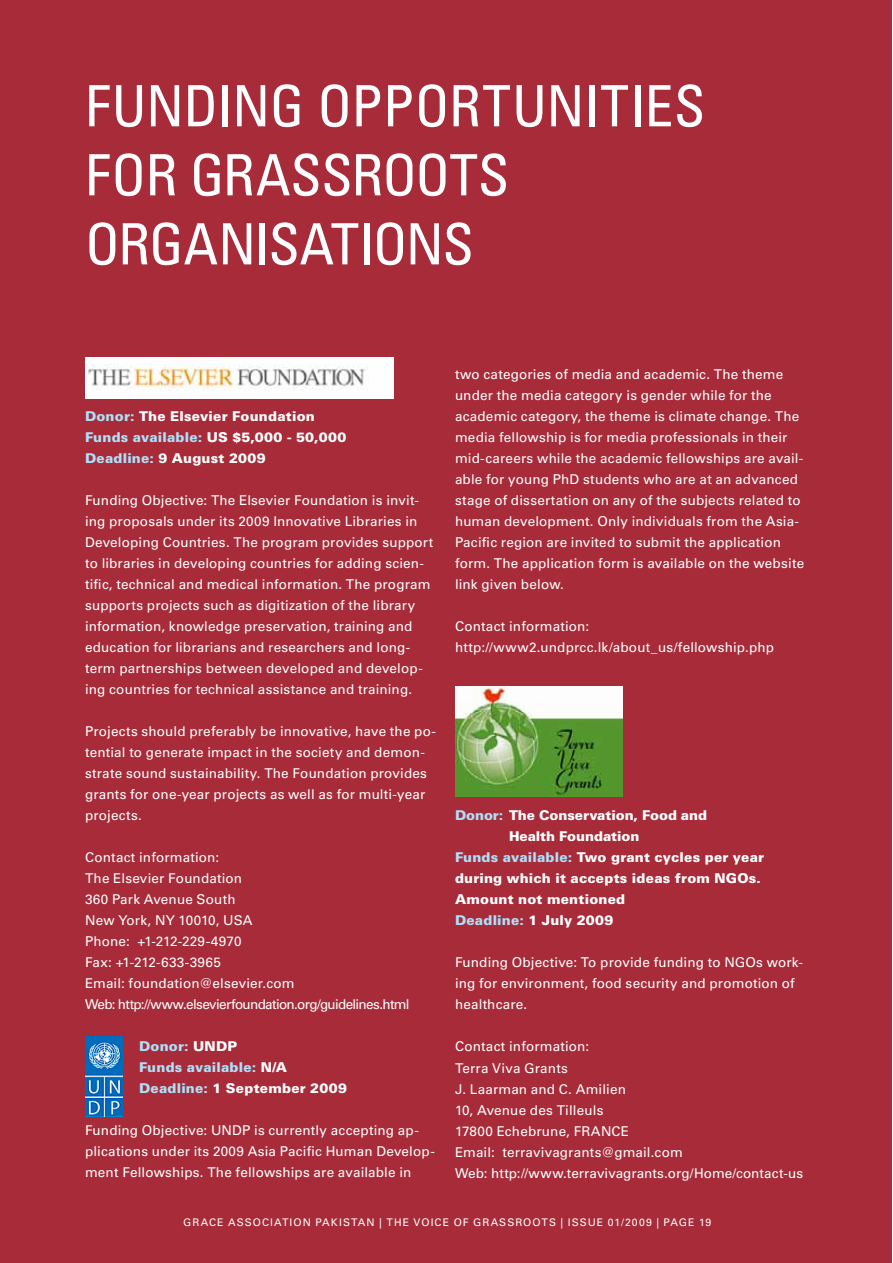
<style>
.page{position:relative;width:893px;height:1263px;background:#fff}
.page>*{position:absolute;margin:0;border:0;box-sizing:border-box;transform-origin:0 0}
.t1{font:condensed 57px/69px "Univers LT Std";letter-spacing:-.01em;color:#fff}
.t2{font:13.5px/21px "Univers LT Std";letter-spacing:.01em;color:#fff}
.t3{font:900 13.5px/21px "Univers LT Std";letter-spacing:.01em;color:#fff}
.t4{font:900 13.5px/21px "Univers LT Std";letter-spacing:.015em;color:#abe1fa}
.t5{font:10.5px "Univers LT Std";letter-spacing:.1em;color:#fff}
.s1{color:#abe1fa}
.s2{color:#fff}
</style>
<div class="page">
<div style="left:1px;top:1px;width:891px;height:1262px;background:#a72b39"></div>
<img style="left:85px;top:357px;width:308px;height:41px">
<img style="left:85px;top:1037px;width:38px;height:80px">
<img style="left:455px;top:686px;width:168px;height:111px">
<h1 class="t1" style="left:85px;top:71px;width:622px">FUNDING OPPORTUNITIES<br>FOR GRASSROOTS<br>ORGANISATIONS</h1>
<p class="t3" style="left:85px;top:406px;width:263px"><span class="s1">Donor:</span> The Elsevier Foundation<br><span class="s1">Funds available:</span> US $5,000 - 50,000<br><span class="s1">Deadline:</span> 9 August 2009</p>
<p class="t2" style="left:85px;top:490px;width:350px">Funding Objective: The Elsevier Foundation is invit&shy;ing proposals under its 2009 Innovative Libraries in Developing Countries. The program provides support to libraries in developing countries for adding scien&shy;tific, technical and medical information. The program supports projects such as digitization of the library information, knowledge preservation, training and education for librarians and researchers and long&shy;term partnerships between developed and develop&shy;ing countries for technical assistance and training.</p>
<p class="t2" style="left:85px;top:721px;width:353px">Projects should preferably be innovative, have the po&shy;tential to generate impact in the society and demon&shy;strate sound sustainability. The Foundation provides grants for one-year projects as well as for multi-year projects.</p>
<p class="t2" style="left:85px;top:847px;width:326px">Contact information:<br>The Elsevier Foundation<br>360 Park Avenue South<br>New York, NY 10010, USA<br>Phone: +1-212-229-4970<br>Fax: +1-212-633-3965<br>Email: foundation@elsevier.com<br>Web: http://www.elsevierfoundation.org/guidelines.html</p>
<p class="t4" style="left:139px;top:1036px;width:209px">Donor: <span class="s2">UNDP<br></span>Funds available: <span class="s2">N/A<br></span>Deadline: <span class="s2">1 September 2009</span></p>
<p class="t2" style="left:85px;top:1120px;width:351px">Funding Objective: UNDP is currently accepting ap&shy;plications under its 2009 Asia Pacific Human Develop&shy;ment Fellowships. The fellowships are available in</p>
<p class="t2" style="left:455px;top:364px;width:351px">two categories of media and academic. The theme under the media category is gender while for the academic category, the theme is climate change. The media fellowship is for media professionals in their mid-careers while the academic fellowships are avail&shy;able for young PhD students who are at an advanced stage of dissertation on any of the subjects related to human development. Only individuals from the Asia-Pacific region are invited to submit the application form. The application form is available on the website link given below.</p>
<p class="t2" style="left:455px;top:616px;width:321px">Contact information: http://www2.undprcc.lk/about_us/fellowship.php</p>
<p class="t3" style="left:455px;top:805px;width:254px"><span class="s1">Donor:</span> The Conservation, Food and</p>
<p class="t3" style="left:509px;top:826px;width:132px">Health Foundation</p>
<p class="t3" style="left:455px;top:847px;width:311px"><span class="s1">Funds available:</span> Two grant cycles per year</p>
<p class="t3" style="left:455px;top:868px;width:308px">during which it accepts ideas from NGOs.</p>
<p class="t3" style="left:455px;top:889px;width:172px">Amount not mentioned</p>
<p class="t4" style="left:455px;top:910px;width:160px">Deadline: <span class="s2">1 July 2009</span></p>
<p class="t2" style="left:455px;top:952px;width:350px">Funding Objective: To provide funding to NGOs work&shy;ing for environment, food security and promotion of healthcare.</p>
<p class="t2" style="left:455px;top:1036px;width:350px">Contact information:<br>Terra Viva Grants<br>J. Laarman and C. Amilien<br>10, Avenue des Tilleuls<br>17800 Echebrune, FRANCE<br>Email: terravivagrants@gmail.com<br>Web: http://www.terravivagrants.org/Home/contact-us</p>
<p class="t5" style="left:183px;top:1216px;width:530px">GRACE ASSOCIATION PAKISTAN | THE VOICE OF GRASSROOTS | ISSUE 01/2009 | PAGE 19</p>
</div>
